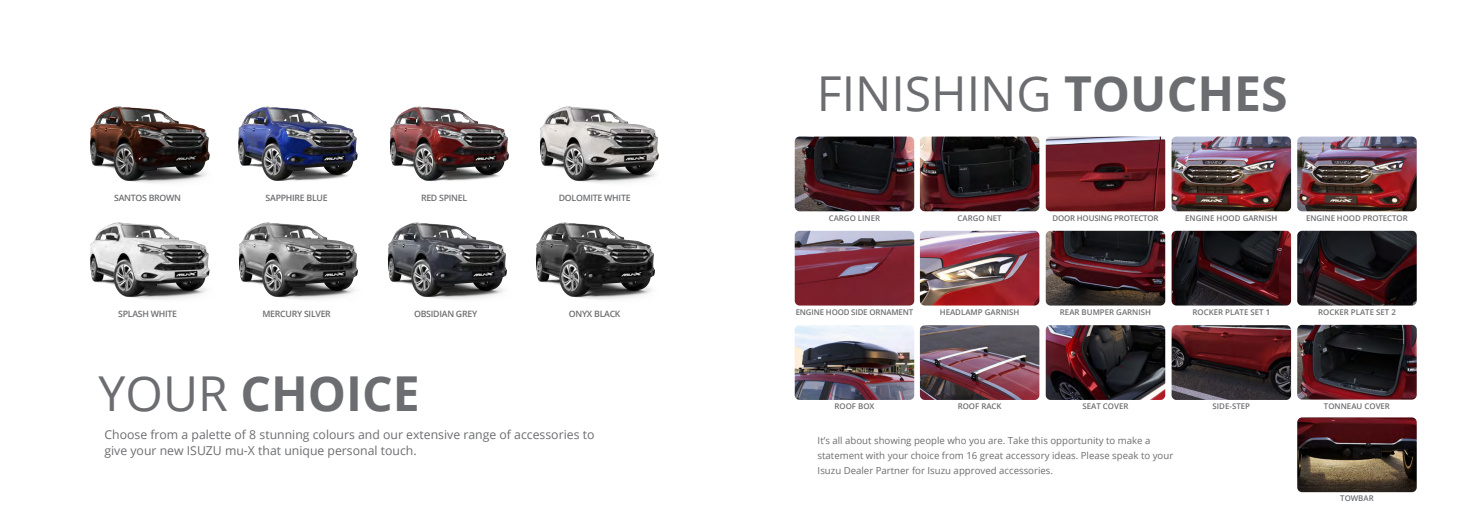
<style>
.page{position:relative;width:1474px;height:521px;background:#fff}
.page>*{position:absolute;margin:0;border:0;box-sizing:border-box;transform-origin:0 0}
.t1{font:48.12px "Open Sans";color:#6c6d70}
.t2{font:700 48.12px "Open Sans";color:#6c6d70}
.t3{font:12.25px/15.8px "Open Sans";color:#6c6d70}
.t4{font:9.62px/14.9px "Open Sans";color:#6c6d70}
.t5{font:600 8.75px "Open Sans";letter-spacing:-.03em;color:#6c6d70}
.t6{font:600 7.88px "Open Sans";color:#6c6d70}
.t7{font:600 7.88px "Open Sans";letter-spacing:-.02em;color:#6c6d70}
.s1{font-weight:400}
.s2{font-weight:700}
</style>
<div class="page">
<img style="left:90px;top:106px;width:92px;height:77px">
<img style="left:90px;top:222px;width:92px;height:77px">
<img style="left:561px;top:106px;width:98px;height:77px">
<img style="left:182px;top:222px;width:149px;height:77px">
<img style="left:331px;top:222px;width:148px;height:77px">
<img style="left:479px;top:222px;width:176px;height:77px">
<img style="left:409px;top:106px;width:152px;height:75px">
<img style="left:182px;top:106px;width:227px;height:76px">
<img style="left:1297px;top:417px;width:119px;height:75px">
<img style="left:1297px;top:325px;width:119px;height:75px">
<img style="left:794px;top:325px;width:120px;height:75px">
<img style="left:919px;top:325px;width:120px;height:75px">
<img style="left:1045px;top:325px;width:120px;height:75px">
<img style="left:1171px;top:325px;width:119px;height:75px">
<img style="left:794px;top:137px;width:120px;height:74px">
<img style="left:919px;top:137px;width:120px;height:74px">
<img style="left:1045px;top:137px;width:120px;height:74px">
<img style="left:1171px;top:137px;width:119px;height:74px">
<img style="left:1297px;top:137px;width:119px;height:74px">
<img style="left:794px;top:231px;width:120px;height:74px">
<img style="left:919px;top:231px;width:120px;height:74px">
<img style="left:1045px;top:231px;width:120px;height:74px">
<img style="left:1171px;top:231px;width:119px;height:74px">
<img style="left:1297px;top:231px;width:119px;height:74px">
<p class="t5" style="left:114px;top:191px;width:68px">SANTOS BROWN</p>
<p class="t5" style="left:266px;top:191px;width:64px">SAPPHIRE BLUE</p>
<p class="t5" style="left:421px;top:191px;width:48px">RED SPINEL</p>
<p class="t5" style="left:559px;top:191px;width:73px">DOLOMITE WHITE</p>
<p class="t5" style="left:118px;top:308px;width:60px">SPLASH WHITE</p>
<p class="t5" style="left:262px;top:308px;width:70px">MERCURY SILVER</p>
<p class="t5" style="left:414px;top:308px;width:64px">OBSIDIAN GREY</p>
<p class="t5" style="left:569px;top:308px;width:53px">ONYX BLACK</p>
<h1 class="t2" style="left:99px;top:359px;width:323px"><span class="s1">YOUR</span> CHOICE</h1>
<p class="t3" style="left:104px;top:426px;width:491px">Choose from a palette of 8 stunning colours and our extensive range of accessories to give your new ISUZU mu-X that unique personal touch.</p>
<h1 class="t1" style="left:816px;top:61px;width:472px">FINISHING <span class="s2">TOUCHES</span></h1>
<p class="t6" style="left:828px;top:212px;width:53px">CARGO LINER</p>
<p class="t6" style="left:957px;top:212px;width:46px">CARGO NET</p>
<p class="t7" style="left:1052px;top:212px;width:108px">DOOR HOUSING PROTECTOR</p>
<p class="t6" style="left:1185px;top:212px;width:94px">ENGINE HOOD GARNISH</p>
<p class="t6" style="left:1306px;top:212px;width:103px">ENGINE HOOD PROTECTOR</p>
<p class="t7" style="left:795px;top:307px;width:119px">ENGINE HOOD SIDE ORNAMENT</p>
<p class="t6" style="left:939px;top:307px;width:81px">HEADLAMP GARNISH</p>
<p class="t6" style="left:1059px;top:307px;width:93px">REAR BUMPER GARNISH</p>
<p class="t6" style="left:1192px;top:307px;width:79px">ROCKER PLATE SET 1</p>
<p class="t6" style="left:1318px;top:307px;width:79px">ROCKER PLATE SET 2</p>
<p class="t6" style="left:834px;top:401px;width:41px">ROOF BOX</p>
<p class="t6" style="left:957px;top:401px;width:45px">ROOF RACK</p>
<p class="t6" style="left:1082px;top:401px;width:47px">SEAT COVER</p>
<p class="t6" style="left:1212px;top:401px;width:39px">SIDE-STEP</p>
<p class="t6" style="left:1323px;top:401px;width:67px">TONNEAU COVER</p>
<p class="t4" style="left:817px;top:433px;width:357px">It’s all about showing people who you are. Take this opportunity to make a statement with your choice from 16 great accessory ideas. Please speak to your<br>Isuzu Dealer Partner for Isuzu approved accessories.</p>
<p class="t6" style="left:1340px;top:493px;width:35px">TOWBAR</p>
</div>
